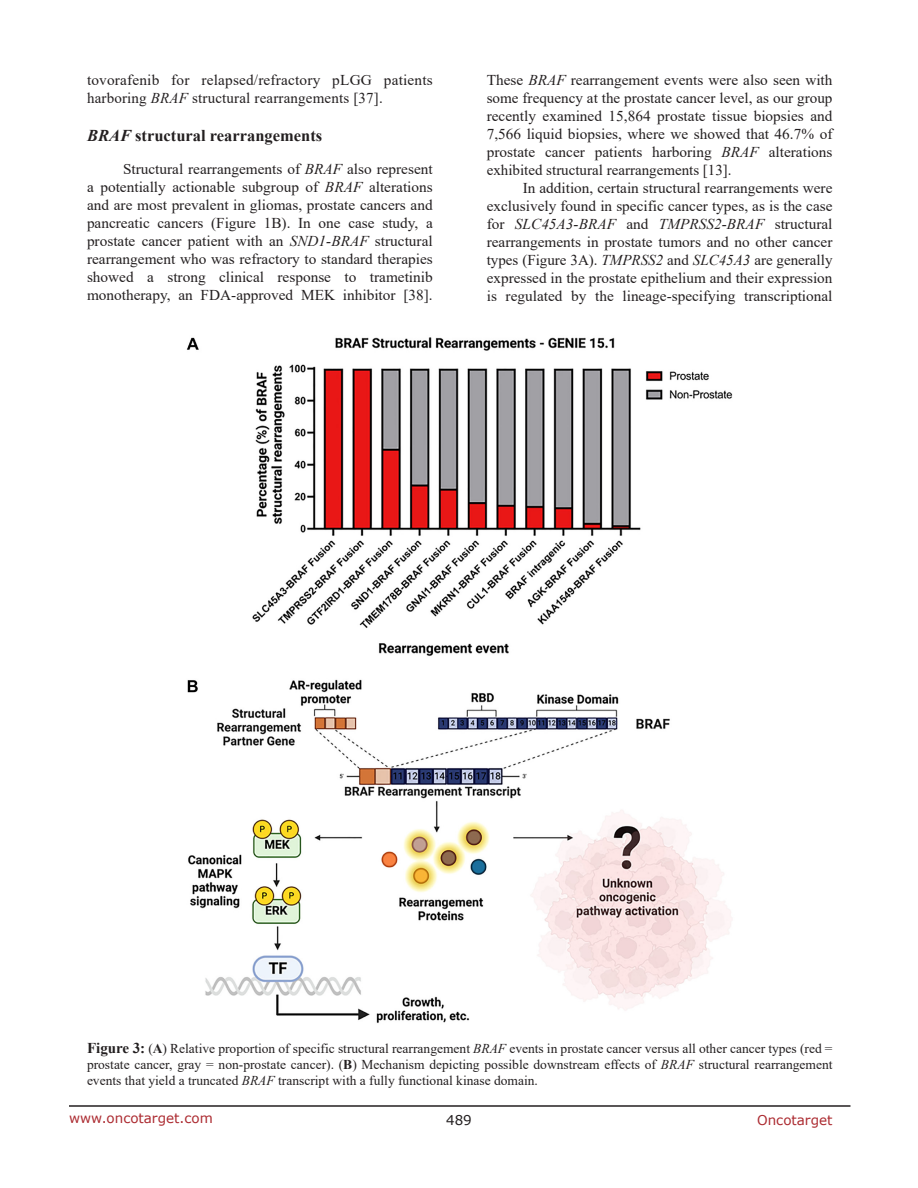
<style>
.page{position:relative;width:918px;height:1188px;background:#fff}
.page>*{position:absolute;margin:0;border:0;box-sizing:border-box;transform-origin:0 0}
.SubHeading_middle{font:700 16.5px "Times New Roman";color:#231f20}
.BodyText{font:15px/18px "Times New Roman";color:#231f20;text-align:justify}
.FigureText{font:13.5px/16.2px "Times New Roman";color:#231f20;text-align:justify}
.t1{font:13.5px "Verdana";color:#ac2b31}
.t2{font:13.5px "Verdana";color:#231f20}
.s1{font-style:italic}
.s2{font-weight:700;font-size:15px}
.s3{font-weight:700}
</style>
<div class="page">
<hr style="left:69px;top:1105px;width:781px;height:2px;background:#231f20">
<img style="left:186px;top:337px;width:547px;height:686px">
<p class="BodyText" style="left:87px;top:71px;width:347px">tovorafenib for relapsed/refractory pLGG patients harboring <span class="s1">BRAF</span> structural rearrangements [37].</p>
<p class="SubHeading_middle" style="left:87px;top:124px;width:237px"><span class="s1">BRAF</span> structural rearrangements</p>
<p class="BodyText" style="left:87px;top:160px;width:347px;text-indent:36px">Structural rearrangements of <span class="s1">BRAF</span> also represent a potentially actionable subgroup of <span class="s1">BRAF</span> alterations and are most prevalent in gliomas, prostate cancers and pancreatic cancers (Figure 1B). In one case study, a prostate cancer patient with an <span class="s1">SND1-BRAF</span> structural rearrangement who was refractory to standard therapies showed a strong clinical response to trametinib monotherapy, an FDA-approved MEK inhibitor [38].</p>
<p class="BodyText" style="left:487px;top:71px;width:347px">These <span class="s1">BRAF</span> rearrangement events were also seen with some frequency at the prostate cancer level, as our group recently examined 15,864 prostate tissue biopsies and 7,566 liquid biopsies, where we showed that 46.7% of prostate cancer patients harboring <span class="s1">BRAF</span> alterations exhibited structural rearrangements [13].</p>
<p class="BodyText" style="left:487px;top:179px;width:347px;text-indent:36px">In addition, certain structural rearrangements were exclusively found in specific cancer types, as is the case for <span class="s1">SLC45A3-BRAF</span> and <span class="s1">TMPRSS2-BRAF</span> structural rearrangements in prostate tumors and no other cancer types (Figure 3A). <span class="s1">TMPRSS2</span> and <span class="s1">SLC45A3</span> are generally expressed in the prostate epithelium and their expression is regulated by the lineage-specifying transcriptional</p>
<p class="FigureText" style="left:87px;top:1040px;width:747px"><span class="s2">Figure 3:</span> (<span class="s3">A</span>) Relative proportion of specific structural rearrangement <span class="s1">BRAF</span> events in prostate cancer versus all other cancer types (red = prostate cancer, gray = non-prostate cancer). (<span class="s3">B</span>) Mechanism depicting possible downstream effects of <span class="s1">BRAF</span> structural rearrangement events that yield a truncated <span class="s1">BRAF</span> transcript with a fully functional kinase domain.</p>
<p class="t1" style="left:69px;top:1109px;width:145px">www.oncotarget.com</p>
<p class="t2" style="left:446px;top:1111px;width:27px">489</p>
<p class="t1" style="left:757px;top:1111px;width:77px">Oncotarget</p>
</div>
